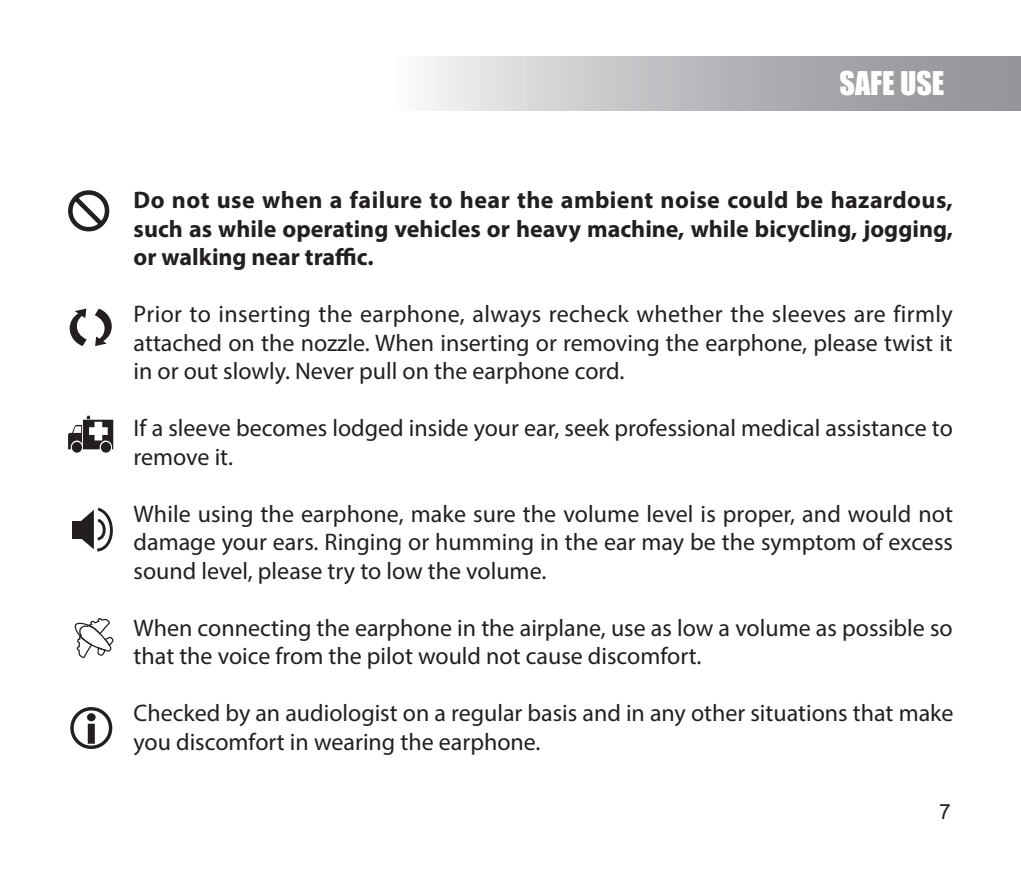
<style>
.page{position:relative;width:1021px;height:893px;background:#fff}
.page>*{position:absolute;margin:0;border:0;box-sizing:border-box;transform-origin:0 0}
.t1{font:30px "Impact";color:#fff}
.t2{font:24px/28.5px "Myriad Pro";color:#231f20}
.t3{font:700 24px/28.5px "Myriad Pro";color:#231f20;text-align:justify}
.t4{font:21px "Arial";color:#231f20}
</style>
<div class="page">
<div style="left:395px;top:56px;width:625px;height:55px;background:linear-gradient(to right,#f0f1f2,#88898e)"></div>
<svg style="left:70px;top:707px;width:42px;height:42px"></svg>
<svg style="left:70px;top:309px;width:42px;height:37px"></svg>
<svg style="left:68px;top:416px;width:45px;height:37px"></svg>
<div style="left:72px;top:521px;width:10px;height:17px;background:#231f20"></div>
<svg style="left:81px;top:507px;width:32px;height:45px"></svg>
<svg style="left:68px;top:190px;width:42px;height:42px"></svg>
<svg style="left:75px;top:618px;width:38px;height:40px"></svg>
<p class="t1" style="left:839px;top:60px;width:106px">SAFE USE</p>
<p class="t3" style="left:134px;top:185px;width:820px">Do not use when a failure to hear the ambient noise could be hazardous, such as while operating vehicles or heavy machine, while bicycling, jogging, or walking near traffic.</p>
<p class="t2" style="left:134px;top:299px;width:820px;text-align:justify">Prior to inserting the earphone, always recheck whether the sleeves are firmly attached on the nozzle. When inserting or removing the earphone, please twist it in or out slowly. Never pull on the earphone cord.</p>
<p class="t2" style="left:134px;top:413px;width:820px">If a sleeve becomes lodged inside your ear, seek professional medical assistance to remove it.</p>
<p class="t2" style="left:134px;top:499px;width:821px;text-align:justify">While using the earphone, make sure the volume level is proper, and would not damage your ears. Ringing or humming in the ear may be the symptom of excess sound level, please try to low the volume.</p>
<p class="t2" style="left:134px;top:613px;width:820px">When connecting the earphone in the airplane, use as low a volume as possible so that the voice from the pilot would not cause discomfort.</p>
<p class="t2" style="left:134px;top:698px;width:821px">Checked by an audiologist on a regular basis and in any other situations that make you discomfort in wearing the earphone.</p>
<p class="t4" style="left:939px;top:797px;width:13px">7</p>
</div>
